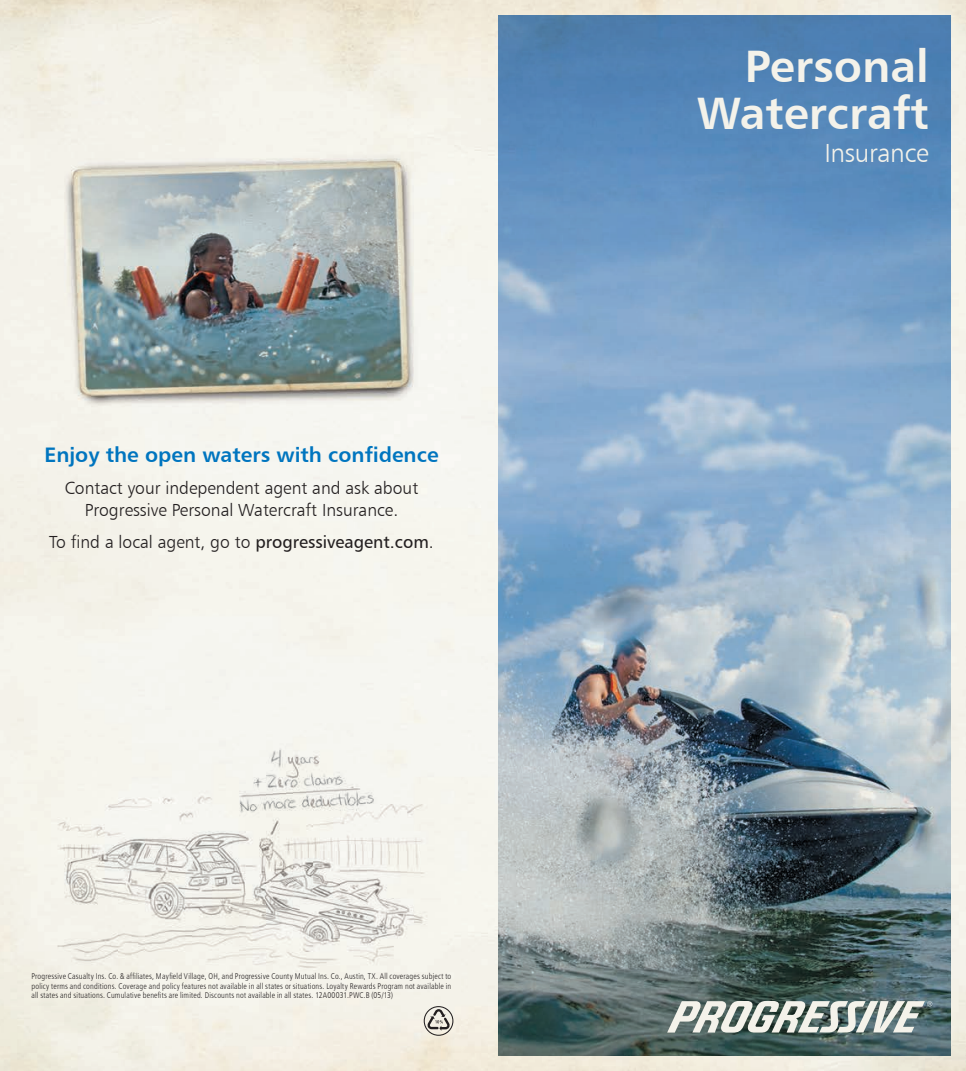
<style>
.page{position:relative;width:966px;height:1071px;background:#fff}
.page>*{position:absolute;margin:0;border:0;box-sizing:border-box;transform-origin:0 0}
.t1{font:45.5px "Humanist 777 BT Bold B";color:#f4f2ea}
.t2{font:26.25px "Humanist 777 BT Light B";letter-spacing:-.01em;color:#f4f2ea}
.Testmonial_Body{font:21px "Humanist 777 BT Bold B";color:#0075bf}
.Testmonial_Body-2{font:17.5px/22.8px "Humanist 777 BT Light B";color:#231f20;text-align:center}
.Disclaimer{font:8.4px/9.6px "Humanist 777 BT Light Condensed B";letter-spacing:.02em;color:#231f20;text-align:justify}
.s1{font-family:"Humanist 777 BT Roman B"}
</style>
<div class="page">
<img style="left:0;top:0;width:965px;height:1071px">
<img style="left:498px;top:15px;width:452px;height:1040px">
<div style="left:423px;top:1006px;width:30px;height:30px;border:1px solid #231f20;border-radius:50%"></div>
<svg style="left:427px;top:1009px;width:22px;height:22px"></svg>
<svg style="left:667px;top:1001px;width:264px;height:32px;background:#a5aea9"></svg>
<p class="Testmonial_Body" style="left:44px;top:441px;width:395px">Enjoy the open waters with confidence</p>
<p class="Testmonial_Body-2" style="left:65px;top:476px;width:355px">Contact your independent agent and ask about<br>Progressive Personal Watercraft Insurance.</p>
<p class="Testmonial_Body-2" style="left:49px;top:530px;width:386px">To find a local agent, go to <span class="s1">progressiveagent.com</span>.</p>
<p class="Disclaimer" style="left:32px;top:971px;width:421px">Progressive Casualty Ins. Co. &amp; affiliates, Mayfield Village, OH, and Progressive County Mutual Ins. Co., Austin, TX. All coverages subject to policy terms and conditions. Coverage and policy features not available in all states or situations. Loyalty Rewards Program not available in all states and situations. Cumulative benefits are limited. Discounts not available in all states. 12A00031.PWC.B (05/13)</p>
<p class="t1" style="left:744px;top:37px;width:185px">Personal</p>
<p class="t1" style="left:696px;top:85px;width:233px">Watercraft</p>
<p class="t2" style="left:824px;top:136px;width:106px">Insurance</p>
</div>
